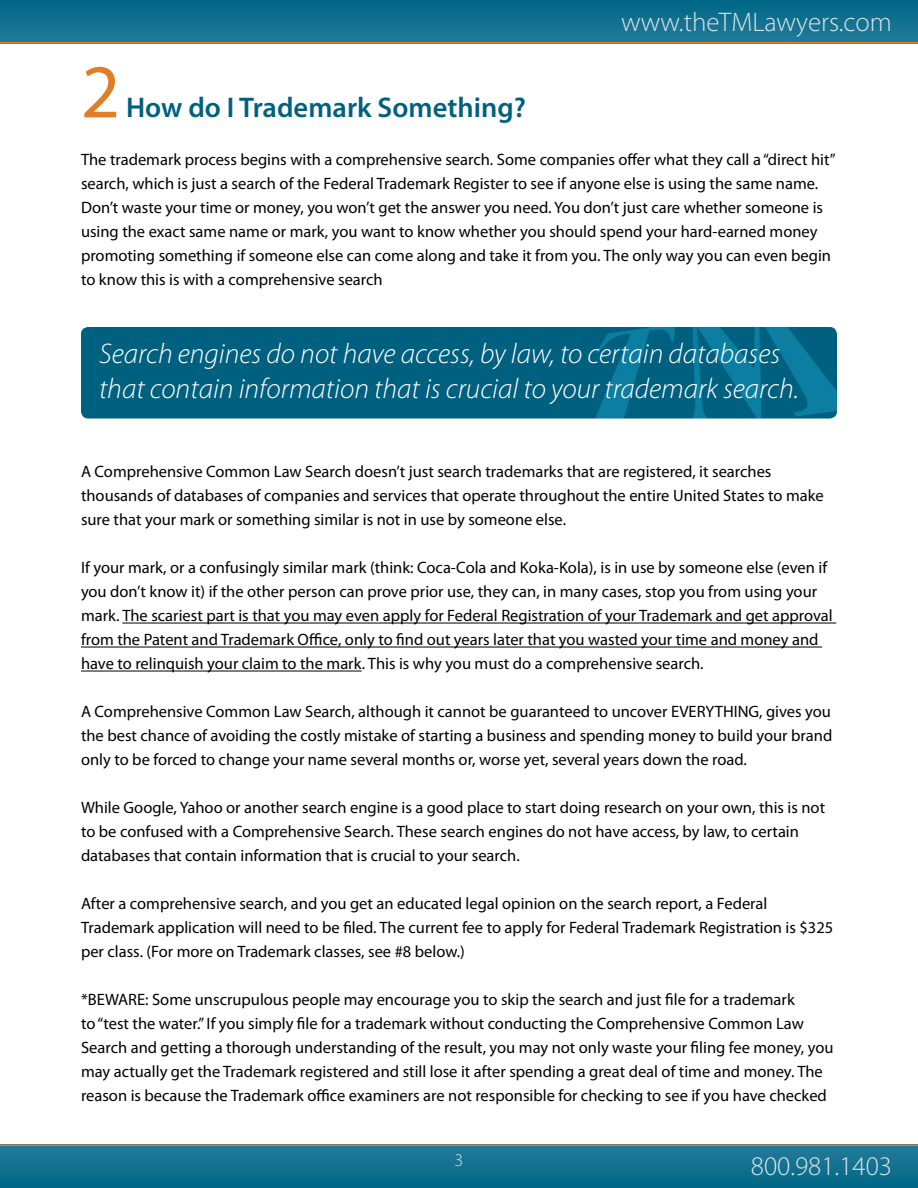
<style>
.page{position:relative;width:918px;height:1188px;background:#fff}
.page>*{position:absolute;margin:0;border:0;box-sizing:border-box;transform-origin:0 0}
.t1{font:76.5px "Myriad Pro";color:#e07e27}
.t2{font:italic 300 28.5px/34.2px "Myriad Pro";color:#fff}
.t3{font:600 28.5px "Myriad Pro";color:#00607f}
.t4{font:300 27px "Myriad Pro";color:#d8e5e6}
.t5{font:300 18px "Myriad Pro";color:#d8e5e6}
.t6{font:16.5px/24px "Myriad Pro";color:#000}
</style>
<div class="page">
<div style="left:0;top:0;width:918px;height:43px;background:linear-gradient(to bottom,#006685,#247b9a)"></div>
<div style="left:0;top:1145px;width:918px;height:43px;background:linear-gradient(to bottom,#247b9b,#016685)"></div>
<hr style="left:0;top:42px;width:918px;height:1px;background:#e07e27">
<hr style="left:0;top:1145px;width:918px;height:1px;background:#e07e27">
<hr style="left:122px;top:623px;width:714px;height:1px;background:#000">
<hr style="left:81px;top:647px;width:741px;height:1px;background:#000">
<hr style="left:81px;top:671px;width:281px;height:1px;background:#000">
<img style="left:81px;top:327px;width:756px;height:92px;border-radius:7px">
<h3 class="t4" style="left:621px;top:6px;width:273px">www.theTMLawyers.com</h3>
<h1 class="t1" style="left:81px;top:45px;width:41px">2</h1>
<h2 class="t3" style="left:126px;top:90px;width:401px">How do I Trademark Something?</h2>
<p class="t6" style="left:81px;top:148px;width:756px">The trademark process begins with a comprehensive search. Some companies offer what they call a “direct hit” search, which is just a search of the Federal Trademark Register to see if anyone else is using the same name.<br>Don’t waste your time or money, you won’t get the answer you need. You don’t just care whether someone is using the exact same name or mark, you want to know whether you should spend your hard-earned money promoting something if someone else can come along and take it from you. The only way you can even begin to know this is with a comprehensive search</p>
<h2 class="t2" style="left:99px;top:337px;width:701px">Search engines do not have access, by law, to certain databases that contain information that is crucial to your trademark search.</h2>
<p class="t6" style="left:81px;top:460px;width:744px">A Comprehensive Common Law Search doesn’t just search trademarks that are registered, it searches thousands of databases of companies and services that operate throughout the entire United States to make sure that your mark or something similar is not in use by someone else.</p>
<p class="t6" style="left:81px;top:556px;width:753px">If your mark, or a confusingly similar mark (think: Coca-Cola and Koka-Kola), is in use by someone else (even if you don’t know it) if the other person can prove prior use, they can, in many cases, stop you from using your mark. The scariest part is that you may even apply for Federal Registration of your Trademark and get approval from the Patent and Trademark Office, only to find out years later that you wasted your time and money and have to relinquish your claim to the mark. This is why you must do a comprehensive search.</p>
<p class="t6" style="left:81px;top:700px;width:753px;text-align:justify">A Comprehensive Common Law Search, although it cannot be guaranteed to uncover EVERYTHING, gives you the best chance of avoiding the costly mistake of starting a business and spending money to build your brand only to be forced to change your name several months or, worse yet, several years down the road.</p>
<p class="t6" style="left:81px;top:796px;width:746px">While Google, Yahoo or another search engine is a good place to start doing research on your own, this is not to be confused with a Comprehensive Search. These search engines do not have access, by law, to certain databases that contain information that is crucial to your search.</p>
<p class="t6" style="left:81px;top:892px;width:754px">After a comprehensive search, and you get an educated legal opinion on the search report, a Federal<br>Trademark application will need to be filed. The current fee to apply for Federal Trademark Registration is $325 per class. (For more on Trademark classes, see #8 below.)</p>
<p class="t6" style="left:81px;top:988px;width:754px">*BEWARE: Some unscrupulous people may encourage you to skip the search and just file for a trademark<br>to “test the water.” If you simply file for a trademark without conducting the Comprehensive Common Law Search and getting a thorough understanding of the result, you may not only waste your filing fee money, you may actually get the Trademark registered and still lose it after spending a great deal of time and money. The reason is because the Trademark office examiners are not responsible for checking to see if you have checked</p>
<p class="t5" style="left:455px;top:1149px;width:10px">3</p>
<h3 class="t4" style="left:751px;top:1150px;width:143px">800.981.1403</h3>
</div>
